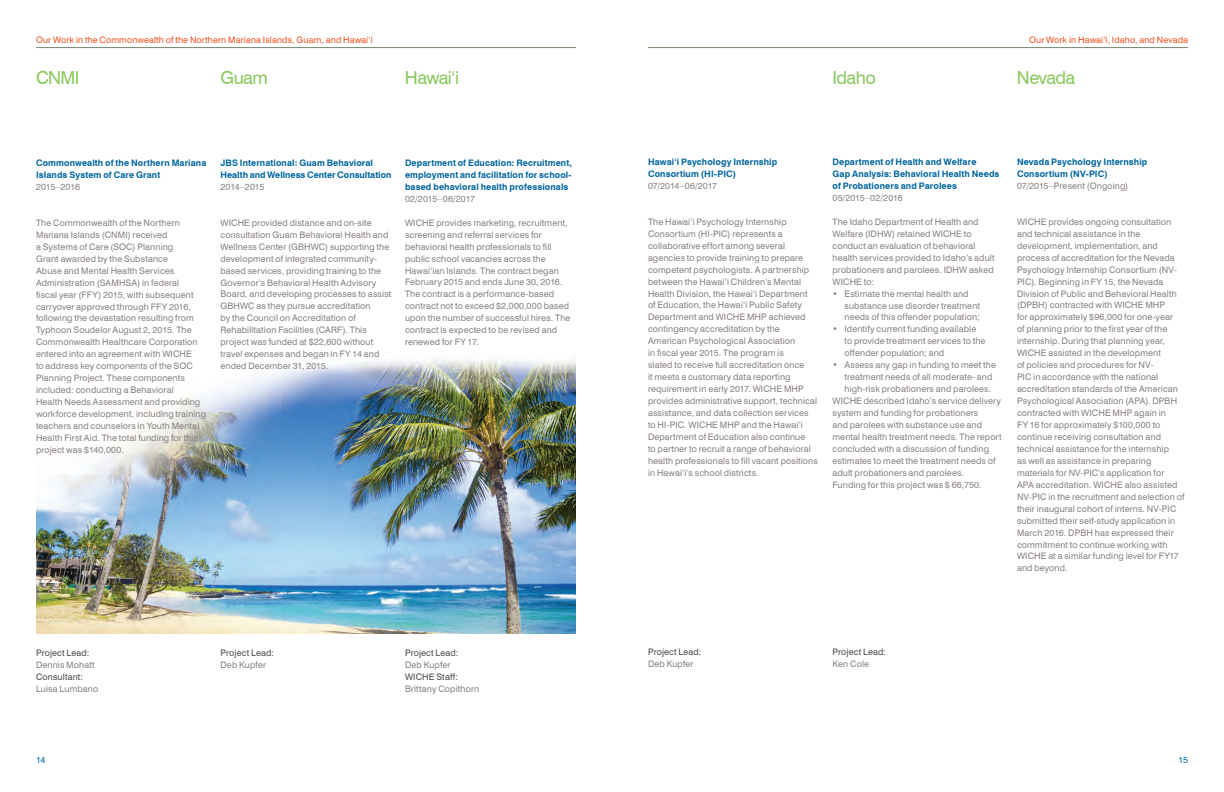
<style>
.page{position:relative;width:1224px;height:792px;background:#fff}
.page>*{position:absolute;margin:0;border:0;box-sizing:border-box;transform-origin:0 0}
.t1{font:17.9px "Swiss 721 BT";letter-spacing:-.035em;color:#8ac85e}
.Bullet{font:9px/12px "Swiss 721 BT";letter-spacing:.015em;color:#8b8181}
.TextHead{font:700 9px/12px "Swiss 721 BT";letter-spacing:.01em;color:#00659f}
.Project_Lead{font:9px "Swiss 721 BT";letter-spacing:.015em;color:#4b4c4d}
.HeaderL{font:9px "Swiss 721 BT";letter-spacing:.015em;color:#ed5422}
.HeaderR{font:9px "Swiss 721 BT";letter-spacing:.01em;color:#ed5422}
.Bullet-2{font:9px "Swiss 721 BT";letter-spacing:-.01em;color:#8b8181}
.Bullet-3{font:9px "Swiss 721 BT";letter-spacing:-.005em;color:#8b8181}
.t2{font:9px "Swiss 721 BT";color:#00659f}
</style>
<div class="page">
<img style="left:36px;top:358px;width:539px;height:275px">
<hr style="left:36px;top:47px;width:540px;height:1px;background:#778a73">
<hr style="left:648px;top:47px;width:540px;height:1px;background:#778a73">
<p class="HeaderL" style="left:36px;top:34px;width:338px">Our Work in the Commonwealth of the Northern Mariana Islands, Guam, and Hawai‘i</p>
<p class="t1" style="left:36px;top:66px;width:45px">CNMI</p>
<p class="t1" style="left:220px;top:66px;width:49px">Guam</p>
<p class="t1" style="left:405px;top:66px;width:56px">Hawai‘i</p>
<p class="TextHead" style="left:36px;top:157px;width:172px">Commonwealth of the Northern Mariana<br>Islands System of Care Grant</p>
<p class="Bullet-2" style="left:36px;top:181px;width:46px">2015–2016</p>
<p class="Bullet" style="left:36px;top:217px;width:172px">The Commonwealth of the Northern Mariana Islands (CNMI) received<br>a Systems of Care (SOC) Planning<br>Grant awarded by the Substance<br>Abuse and Mental Health Services Administration (SAMHSA) in federal<br>fiscal year (FFY) 2015, with subsequent carryover approved through FFY 2016, following the devastation resulting from Typhoon Soudelor August 2, 2015. The Commonwealth Healthcare Corporation entered into an agreement with WICHE<br>to address key components of the SOC Planning Project. These components included: conducting a Behavioral<br>Health Needs Assessment and providing workforce development, including training teachers and counselors in Youth Mental Health First Aid. The total funding for this project was $140,000.</p>
<p class="TextHead" style="left:221px;top:157px;width:172px">JBS International: Guam Behavioral<br>Health and Wellness Center Consultation</p>
<p class="Bullet-2" style="left:221px;top:181px;width:45px">2014–2015</p>
<p class="Bullet" style="left:221px;top:216px;width:172px">WICHE provided distance and on-site consultation Guam Behavioral Health and Wellness Center (GBHWC) supporting the development of integrated community&shy;based services, providing training to the Governor’s Behavioral Health Advisory Board, and developing processes to assist GBHWC as they pursue accreditation<br>by the Council on Accreditation of Rehabilitation Facilities (CARF). This project was funded at $22,600 without travel expenses and began in FY 14 and ended December 31, 2015.</p>
<p class="TextHead" style="left:405px;top:157px;width:169px;text-align:justify">Department of Education: Recruitment, employment and facilitation for school&shy;based behavioral health professionals</p>
<p class="Bullet" style="left:405px;top:193px;width:72px">02/2015–06/2017</p>
<p class="Bullet" style="left:405px;top:216px;width:167px">WICHE provides marketing, recruitment, screening and referral services for behavioral health professionals to fill public school vacancies across the Hawai‘ian Islands. The contract began February 2015 and ends June 30, 2016.<br>The contract is a performance-based contract not to exceed $2,000,000 based upon the number of successful hires. The contract is expected to be revised and renewed for FY 17.</p>
<p class="Project_Lead" style="left:36px;top:648px;width:55px">Project Lead:</p>
<p class="Bullet" style="left:36px;top:659px;width:60px">Dennis Mohatt</p>
<p class="Project_Lead" style="left:36px;top:671px;width:49px">Consultant:</p>
<p class="Bullet" style="left:36px;top:683px;width:64px">Luisa Lumbano</p>
<p class="Project_Lead" style="left:221px;top:647px;width:55px">Project Lead:</p>
<p class="Bullet" style="left:221px;top:659px;width:47px">Deb Kupfer</p>
<p class="Project_Lead" style="left:405px;top:647px;width:55px">Project Lead:</p>
<p class="Bullet" style="left:405px;top:659px;width:47px">Deb Kupfer</p>
<p class="Project_Lead" style="left:405px;top:671px;width:55px">WICHE Staff:</p>
<p class="Bullet" style="left:405px;top:683px;width:76px">Brittany Copithorn</p>
<p class="HeaderR" style="left:1029px;top:34px;width:160px">Our Work in Hawai‘i, Idaho, and Nevada</p>
<p class="t1" style="left:832px;top:66px;width:45px">Idaho</p>
<p class="t1" style="left:1017px;top:66px;width:60px">Nevada</p>
<p class="TextHead" style="left:648px;top:156px;width:131px">Hawai‘i Psychology Internship<br>Consortium (HI-PIC)</p>
<p class="Bullet-3" style="left:648px;top:180px;width:71px">07/2014–06/2017</p>
<p class="Bullet" style="left:648px;top:216px;width:171px">The Hawai‘i Psychology Internship Consortium (HI-PIC) represents a collaborative effort among several agencies to provide training to prepare competent psychologists. A partnership between the Hawai‘i Children’s Mental Health Division, the Hawai‘i Department<br>of Education, the Hawai‘i Public Safety Department and WICHE MHP achieved contingency accreditation by the American Psychological Association<br>in fiscal year 2015. The program is<br>slated to receive full accreditation once<br>it meets a customary data reporting requirement in early 2017. WICHE MHP provides administrative support, technical assistance, and data collection services to HI-PIC. WICHE MHP and the Hawai‘i Department of Education also continue<br>to partner to recruit a range of behavioral health professionals to fill vacant positions in Hawai‘i’s school districts.</p>
<p class="TextHead" style="left:833px;top:156px;width:145px">Department of Health and Welfare</p>
<p class="TextHead" style="left:833px;top:168px;width:169px">Gap Analysis: Behavioral Health Needs of Probationers and Parolees</p>
<p class="Bullet" style="left:833px;top:192px;width:72px">05/2015–02/2016</p>
<p class="Bullet" style="left:833px;top:215px;width:164px">The Idaho Department of Health and<br>Welfare (IDHW) retained WICHE to conduct an evaluation of behavioral health services provided to Idaho’s adult probationers and parolees. IDHW asked<br>WICHE to:</p>
<p class="Bullet" style="left:844px;top:287px;width:137px;text-indent:-12px">• Estimate the mental health and substance use disorder treatment needs of this offender population;</p>
<p class="Bullet" style="left:844px;top:323px;width:143px;text-indent:-12px">• Identify current funding available to provide treatment services to the offender population; and</p>
<p class="Bullet" style="left:844px;top:359px;width:153px;text-indent:-12px">• Assess any gap in funding to meet the treatment needs of all moderate- and high-risk probationers and parolees.</p>
<p class="Bullet" style="left:833px;top:395px;width:171px">WICHE described Idaho’s service delivery system and funding for probationers<br>and parolees with substance use and mental health treatment needs. The report concluded with a discussion of funding estimates to meet the treatment needs of adult probationers and parolees.</p>
<p class="Bullet" style="left:833px;top:479px;width:151px">Funding for this project was $ 66,750.</p>
<p class="TextHead" style="left:1017px;top:156px;width:132px">Nevada Psychology Internship<br>Consortium (NV-PIC)</p>
<p class="Bullet" style="left:1017px;top:180px;width:113px">07/2015–Present (Ongoing)</p>
<p class="Bullet" style="left:1017px;top:216px;width:169px">WICHE provides ongoing consultation and technical assistance in the development, implementation, and process of accreditation for the Nevada Psychology Internship Consortium (NV-PIC). Beginning in FY 15, the Nevada Division of Public and Behavioral Health (DPBH) contracted with WICHE MHP<br>for approximately $96,000 for one-year<br>of planning prior to the first year of the internship. During that planning year, WICHE assisted in the development<br>of policies and procedures for NV-<br>PIC in accordance with the national accreditation standards of the American Psychological Association (APA). DPBH contracted with WICHE MHP again in<br>FY 16 for approximately $100,000 to continue receiving consultation and technical assistance for the internship<br>as well as assistance in preparing materials for NV-PIC’s application for<br>APA accreditation. WICHE also assisted NV-PIC in the recruitment and selection of their inaugural cohort of interns. NV-PIC submitted their self-study application in March 2016. DPBH has expressed their commitment to continue working with WICHE at a similar funding level for FY17 and beyond.</p>
<p class="Project_Lead" style="left:648px;top:646px;width:55px">Project Lead:</p>
<p class="Bullet" style="left:648px;top:658px;width:47px">Deb Kupfer</p>
<p class="Project_Lead" style="left:833px;top:647px;width:55px">Project Lead:</p>
<p class="Bullet" style="left:833px;top:658px;width:38px">Ken Cole</p>
<p class="t2" style="left:36px;top:754px;width:11px">14</p>
<p class="t2" style="left:1179px;top:754px;width:11px">15</p>
</div>
